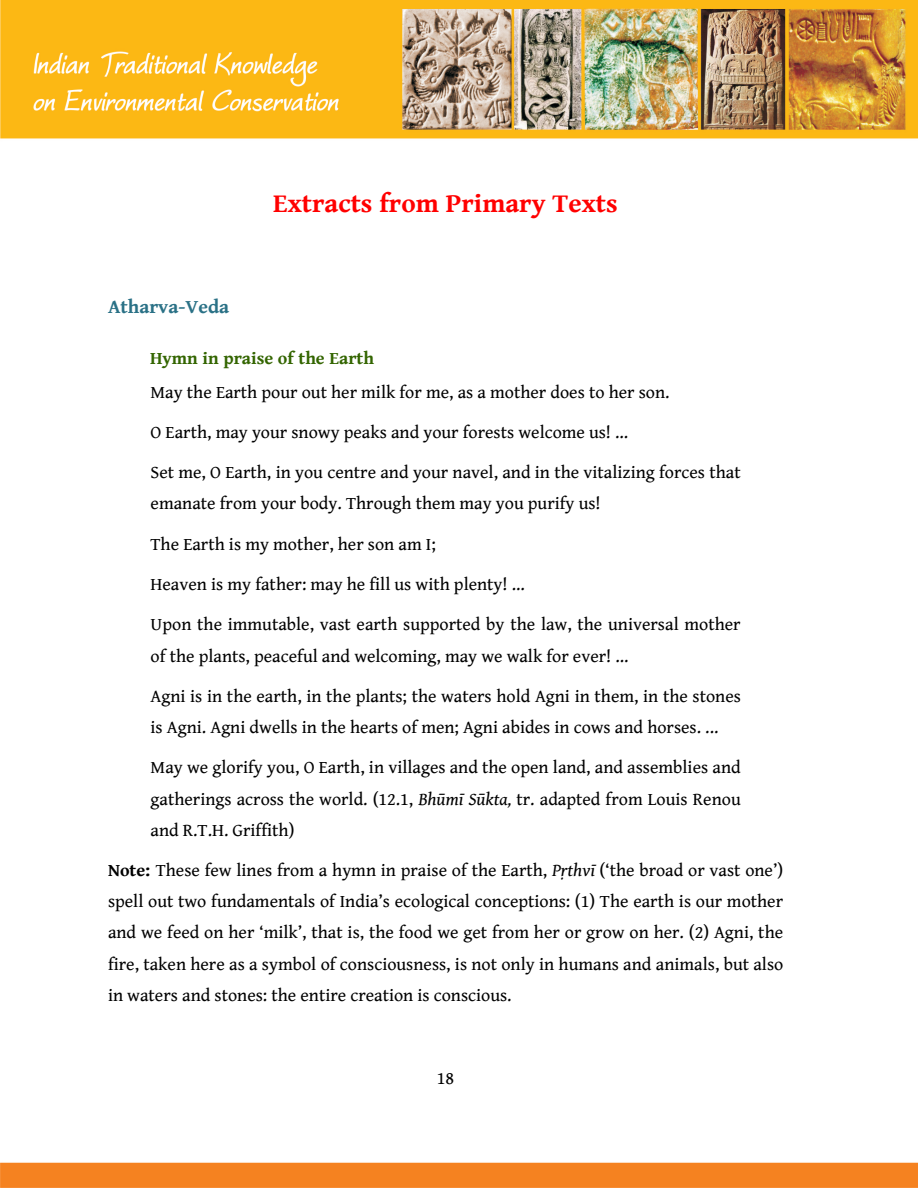
<style>
.page{position:relative;width:918px;height:1188px;background:#fff}
.page>*{position:absolute;margin:0;border:0;box-sizing:border-box;transform-origin:0 0}
.t1{font:700 27px "Gentium Book Basic";color:#f00}
.t2{font:700 19.5px "Gentium Book Basic";color:#2a7186}
.t3{font:18px/31.2px "Gentium Book Basic";color:#000}
.t4{font:700 18px "Gentium Book Basic";color:#336500}
.s1{font-style:italic}
.s2{font-weight:700}
</style>
<div class="page">
<img style="left:0;top:0;width:918px;height:1188px">
<h1 class="t1" style="left:273px;top:189px;width:346px">Extracts from Primary Texts</h1>
<p class="t2" style="left:108px;top:296px;width:123px">Atharva-Veda</p>
<p class="t4" style="left:150px;top:348px;width:225px">Hymn in praise of the Earth</p>
<p class="t3" style="left:151px;top:377px;width:521px">May the Earth pour out her milk for me, as a mother does to her son.</p>
<p class="t3" style="left:151px;top:417px;width:479px">O Earth, may your snowy peaks and your forests welcome us! ...</p>
<p class="t3" style="left:151px;top:457px;width:592px">Set me, O Earth, in you centre and your navel, and in the vitalizing forces that emanate from your body. Through them may you purify us!</p>
<p class="t3" style="left:151px;top:529px;width:287px">The Earth is my mother, her son am I;</p>
<p class="t3" style="left:151px;top:569px;width:376px">Heaven is my father: may he fill us with plenty! ...</p>
<p class="t3" style="left:151px;top:609px;width:592px">Upon the immutable, vast earth supported by the law, the universal mother of the plants, peaceful and welcoming, may we walk for ever! ...</p>
<p class="t3" style="left:151px;top:681px;width:592px">Agni is in the earth, in the plants; the waters hold Agni in them, in the stones is Agni. Agni dwells in the hearts of men; Agni abides in cows and horses. ...</p>
<p class="t3" style="left:151px;top:752px;width:592px;text-align:justify">May we glorify you, O Earth, in villages and the open land, and assemblies and gatherings across the world. (12.1, <span class="s1">Bhūmī Sūkta,</span> tr. adapted from Louis Renou and R.T.H. Griffith)</p>
<p class="t3" style="left:108px;top:855px;width:677px;text-align:justify"><span class="s2">Note:</span> These few lines from a hymn in praise of the Earth, <span class="s1">Pṛthvī</span> (‘the broad or vast one’) spell out two fundamentals of India’s ecological conceptions: (1) The earth is our mother and we feed on her ‘milk’, that is, the food we get from her or grow on her. (2) Agni, the fire, taken here as a symbol of consciousness, is not only in humans and animals, but also in waters and stones: the entire creation is conscious.</p>
<p class="t3" style="left:437px;top:1063px;width:19px">18</p>
</div>
